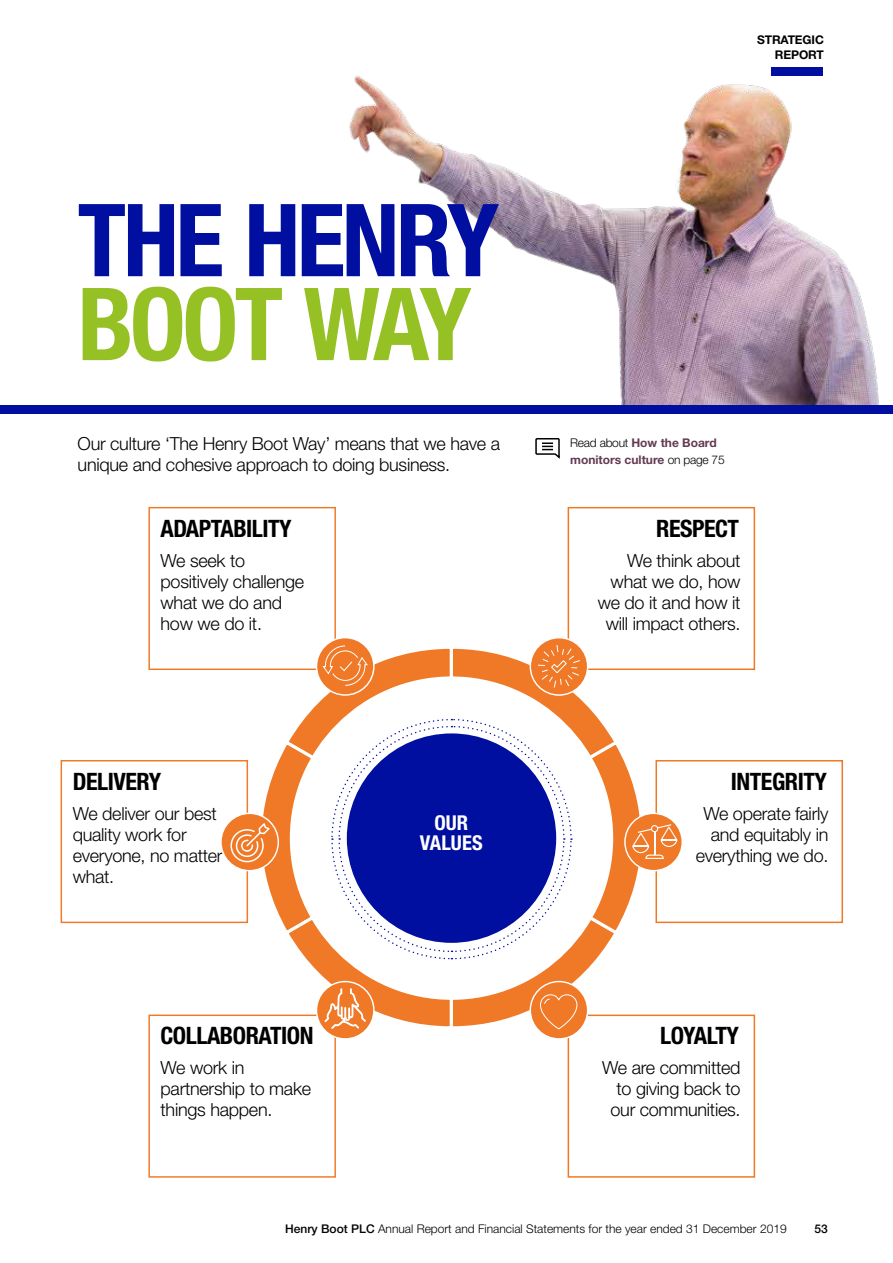
<style>
.page{position:relative;width:893px;height:1263px;background:#fff}
.page>*{position:absolute;margin:0;border:0;box-sizing:border-box;transform-origin:0 0}
.t1{font:700 condensed 100.95px "Helvetica Neue LT Std";letter-spacing:-.035em;color:#000f9f}
.t2{font:700 condensed 100.95px "Helvetica Neue LT Std";letter-spacing:-.04em;color:#95c125}
.t3{font:700 condensed 24px "Helvetica Neue LT Std";letter-spacing:-.02em;color:#000}
.t4{font:700 condensed 20.4px/20.4px "Helvetica Neue LT Std";letter-spacing:.005em;color:#fff;text-align:center}
.t5{font:300 18px/21px "Helvetica Neue LT Std";letter-spacing:-.015em;color:#000}
.t6{font:300 12px "Helvetica Neue LT Std";color:#000}
.t7{font:700 12px/16.5px "Helvetica Neue LT Std";color:#633a52}
.t8{font:700 12px/15px "Helvetica Neue LT Std";letter-spacing:-.01em;color:#000;text-align:right}
.t9{font:500 12px "Helvetica Neue LT Std";color:#000}
.s1{font-weight:300;color:#000}
.s2{font-weight:500}
</style>
<div class="page">
<div style="left:148px;top:1014px;width:188px;height:164px;background:#fff;border:1px solid #ef7926"></div>
<div style="left:61px;top:760px;width:187px;height:163px;background:#fff;border:1px solid #ef7926"></div>
<div style="left:568px;top:1014px;width:187px;height:164px;background:#fff;border:2px solid #ef7926"></div>
<div style="left:655px;top:760px;width:188px;height:163px;background:#fff;border:2px solid #ef7926"></div>
<div style="left:148px;top:507px;width:188px;height:163px;background:#fff;border:1px solid #ef7926"></div>
<div style="left:568px;top:507px;width:187px;height:163px;background:#fff;border:2px solid #ef7926"></div>
<svg style="left:317px;top:638px;width:57px;height:57px"></svg>
<svg style="left:317px;top:981px;width:57px;height:58px"></svg>
<svg style="left:221px;top:813px;width:57px;height:58px"></svg>
<svg style="left:625px;top:813px;width:57px;height:58px"></svg>
<svg style="left:530px;top:981px;width:58px;height:58px"></svg>
<svg style="left:530px;top:638px;width:58px;height:57px"></svg>
<svg style="left:228px;top:644px;width:449px;height:387px"></svg>
<svg style="left:535px;top:438px;width:25px;height:21px"></svg>
<img style="left:349px;top:67px;width:530px;height:338px">
<div style="left:0;top:405px;width:893px;height:9px;background:#000f9f"></div>
<h1 class="t1" style="left:78px;top:179px;width:423px">THE HENRY</h1>
<h1 class="t2" style="left:78px;top:263px;width:396px">BOOT WAY</h1>
<p class="t5" style="left:78px;top:432px;width:424px">Our culture ‘The Henry Boot Way’ means that we have a unique and cohesive approach to doing business.</p>
<h2 class="t3" style="left:161px;top:514px;width:133px">ADAPTABILITY</h2>
<p class="t5" style="left:161px;top:549px;width:145px">We seek to positively challenge what we do and how we do it.</p>
<h2 class="t3" style="left:73px;top:767px;width:90px">DELIVERY</h2>
<p class="t5" style="left:73px;top:802px;width:151px">We deliver our best quality work for everyone, no matter what.</p>
<h2 class="t3" style="left:161px;top:1021px;width:154px">COLLABORATION</h2>
<p class="t5" style="left:161px;top:1057px;width:152px">We work in partnership to make things happen.</p>
<p class="t4" style="left:420px;top:812px;width:64px">OUR<br>VALUES</p>
<p class="t8" style="left:757px;top:32px;width:68px">STRATEGIC<br>REPORT</p>
<p class="t7" style="left:570px;top:435px;width:156px"><span class="s1">Read about</span> How the Board monitors culture <span class="s1">on page 75</span></p>
<h2 class="t3" style="left:656px;top:514px;width:84px">RESPECT</h2>
<p class="t5" style="left:598px;top:549px;width:144px;text-align:right">We think about what we do, how we do it and how it will impact others.</p>
<h2 class="t3" style="left:731px;top:767px;width:98px">INTEGRITY</h2>
<p class="t5" style="left:696px;top:802px;width:134px;text-align:right">We operate fairly and equitably in everything we do.</p>
<h2 class="t3" style="left:660px;top:1021px;width:80px">LOYALTY</h2>
<p class="t5" style="left:602px;top:1057px;width:140px;text-align:right">We are committed to giving back to our communities.</p>
<p class="t6" style="left:285px;top:1222px;width:503px"><span class="s2">Henry Boot PLC</span> Annual Report and Financial Statements for the year ended 31 December 2019</p>
<p class="t9" style="left:814px;top:1222px;width:15px">53</p>
</div>
